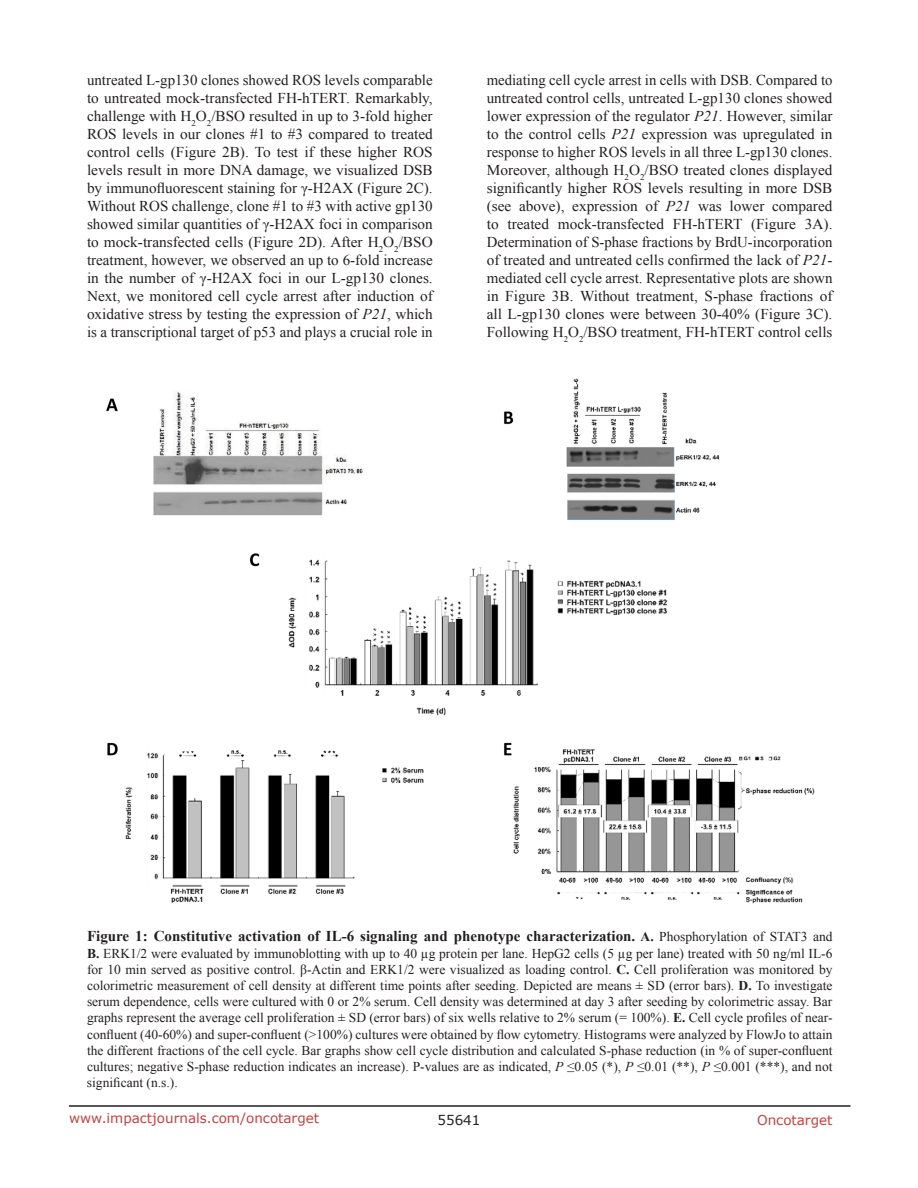
<style>
.page{position:relative;width:918px;height:1188px;background:#fff}
.page>*{position:absolute;margin:0;border:0;box-sizing:border-box;transform-origin:0 0}
.t1{font:15px/18px "Times New Roman";color:#231f20;text-align:justify}
.t2{font:700 15px "Times New Roman";color:#231f20}
.t3{font:13.5px/16.2px "Times New Roman";color:#231f20;text-align:justify}
.t4{font:13.5px "Verdana";color:#c24141}
.t5{font:13.5px "Verdana";color:#231f20}
.s1{font-style:italic}
.s2{font-size:13.5px}
.s3{font-weight:400;font-size:13.5px}
.s4{font-weight:700}
</style>
<div class="page">
<hr style="left:69px;top:1105px;width:781px;height:2px;background:#231f20">
<img style="left:106px;top:378px;width:709px;height:526px">
<p class="t1" style="left:87px;top:71px;width:347px">untreated L-gp130 clones showed ROS levels comparable to untreated mock-transfected FH-hTERT. Remarkably, challenge with H<sub>2</sub>O<sub>2</sub>/BSO resulted in up to 3-fold higher ROS levels in our clones #1 to #3 compared to treated control cells (Figure 2B). To test if these higher ROS levels result in more DNA damage, we visualized DSB by immunofluorescent staining for γ-H2AX (Figure 2C).<br>Without ROS challenge, clone #1 to #3 with active gp130 showed similar quantities of γ-H2AX foci in comparison to mock-transfected cells (Figure 2D). After H<sub>2</sub>O<sub>2</sub>/BSO treatment, however, we observed an up to 6-fold increase in the number of γ-H2AX foci in our L-gp130 clones.<br>Next, we monitored cell cycle arrest after induction of oxidative stress by testing the expression of <span class="s1">P21</span>, which is a transcriptional target of p53 and plays a crucial role in</p>
<p class="t1" style="left:487px;top:71px;width:347px">mediating cell cycle arrest in cells with DSB. Compared to untreated control cells, untreated L-gp130 clones showed lower expression of the regulator <span class="s1">P21</span>. However, similar to the control cells <span class="s1">P21</span> expression was upregulated in response to higher ROS levels in all three L-gp130 clones.<br>Moreover, although H<sub>2</sub>O<sub>2</sub>/BSO treated clones displayed significantly higher ROS levels resulting in more DSB (see above), expression of <span class="s1">P21</span> was lower compared to treated mock-transfected FH-hTERT (Figure 3A).<br>Determination of S-phase fractions by BrdU-incorporation of treated and untreated cells confirmed the lack of <span class="s1">P21</span>- mediated cell cycle arrest. Representative plots are shown in Figure 3B. Without treatment, S-phase fractions of all L-gp130 clones were between 30-40% (Figure 3C).<br>Following H<sub>2</sub>O<sub>2</sub>/BSO treatment, FH-hTERT control cells</p>
<p class="t2" style="left:87px;top:926px;width:747px">Figure 1: Constitutive activation of IL-6 signaling and phenotype characterization. <span class="s2">A.</span> <span class="s3">Phosphorylation of STAT3 and</span></p>
<p class="t3" style="left:87px;top:945px;width:747px"><span class="s4">B.</span> ERK1/2 were evaluated by immunoblotting with up to 40 µg protein per lane. HepG2 cells (5 µg per lane) treated with 50 ng/ml IL-6 for 10 min served as positive control. β-Actin and ERK1/2 were visualized as loading control. <span class="s4">C.</span> Cell proliferation was monitored by colorimetric measurement of cell density at different time points after seeding. Depicted are means ± SD (error bars). <span class="s4">D.</span> To investigate serum dependence, cells were cultured with 0 or 2% serum. Cell density was determined at day 3 after seeding by colorimetric assay. Bar graphs represent the average cell proliferation ± SD (error bars) of six wells relative to 2% serum (= 100%). <span class="s4">E.</span> Cell cycle profiles of near&shy;confluent (40-60%) and super-confluent (&gt;100%) cultures were obtained by flow cytometry. Histograms were analyzed by FlowJo to attain the different fractions of the cell cycle. Bar graphs show cell cycle distribution and calculated S-phase reduction (in % of super-confluent cultures; negative S-phase reduction indicates an increase). P-values are as indicated, <span class="s1">P</span> ≤0.05 (*), <span class="s1">P</span> ≤0.01 (**), <span class="s1">P</span> ≤0.001 (***), and not significant (n.s.).</p>
<p class="t4" style="left:69px;top:1109px;width:252px">www.impactjournals.com/oncotarget</p>
<p class="t5" style="left:438px;top:1111px;width:44px">55641</p>
<p class="t4" style="left:757px;top:1111px;width:77px">Oncotarget</p>
</div>
